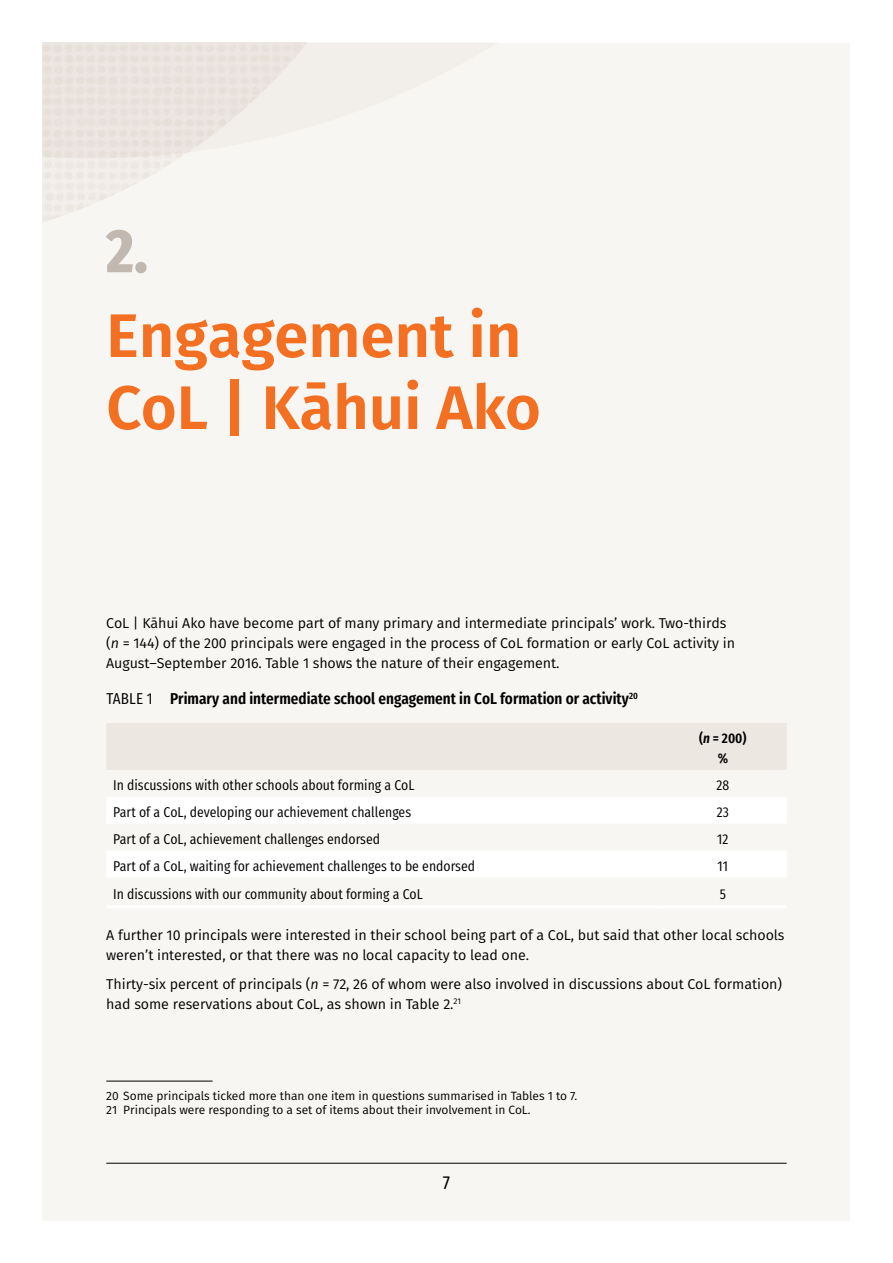
<style>
.page{position:relative;width:893px;height:1263px;background:#fff}
.page>*{position:absolute;margin:0;border:0;box-sizing:border-box;transform-origin:0 0}
.t1{font:600 61.5px/72px "Fira Sans";color:#f36f21}
.t2{font:800 61.5px "Fira Sans Condensed";color:#c1b8af}
.t3{font:18.75px "Fira Sans Condensed";color:#000}
.t4{font:600 15.75px "Fira Sans Condensed";color:#000}
.t5{font:14.25px/20.2px "Fira Sans";letter-spacing:-.005em;color:#000}
.t6{font:14.25px "Fira Sans Condensed";color:#000}
.t7{font:600 13.8px/20.2px "Fira Sans Condensed";color:#000;text-align:center}
.t8{font:12px/14.4px "Fira Sans";letter-spacing:-.005em;color:#000}
.s1{font-style:italic}
.s2{font-weight:400}
</style>
<div class="page">
<div style="left:43px;top:43px;width:807px;height:1177px;background:#f8f6f3"></div>
<svg style="left:43px;top:43px;width:265px;height:115px;fill:#ece5e1"></svg>
<hr style="left:106px;top:1163px;width:681px;height:1px;background:#000">
<div style="left:106px;top:723px;width:681px;height:47px;background:#ede7e1"></div>
<svg style="left:107px;top:797px;width:679px;height:80px;fill:#fff"></svg>
<hr style="left:106px;top:905px;width:553px;height:3px;background:#fff">
<hr style="left:659px;top:905px;width:128px;height:3px;background:#fff">
<hr style="left:106px;top:1081px;width:107px;height:1px;background:#000">
<h1 class="t2" style="left:106px;top:194px;width:43px">2.</h1>
<h1 class="t1" style="left:106px;top:296px;width:436px">Engagement in<br>CoL | Kāhui Ako</h1>
<p class="t5" style="left:106px;top:612px;width:630px">CoL | Kāhui Ako have become part of many primary and intermediate principals’ work. Two-thirds (<span class="s1">n</span> = 144) of the 200 principals were engaged in the process of CoL formation or early CoL activity in<br>August–September 2016. Table 1 shows the nature of their engagement.</p>
<p class="t4" style="left:106px;top:684px;width:533px"><span class="s2">TABLE 1</span> Primary and intermediate school engagement in CoL formation or activity<sup>20</sup></p>
<p class="t7" style="left:699px;top:726px;width:49px">(<span class="s1">n</span> = 200) %</p>
<p class="t6" style="left:113px;top:772px;width:303px">In discussions with other schools about forming a CoL</p>
<p class="t6" style="left:716px;top:772px;width:14px">28</p>
<p class="t6" style="left:113px;top:799px;width:300px">Part of a CoL, developing our achievement challenges</p>
<p class="t6" style="left:717px;top:799px;width:14px">23</p>
<p class="t6" style="left:113px;top:826px;width:269px">Part of a CoL, achievement challenges endorsed</p>
<p class="t6" style="left:717px;top:826px;width:13px">12</p>
<p class="t6" style="left:113px;top:853px;width:364px">Part of a CoL, waiting for achievement challenges to be endorsed</p>
<p class="t6" style="left:718px;top:853px;width:12px">11</p>
<p class="t6" style="left:113px;top:881px;width:311px">In discussions with our community about forming a CoL</p>
<p class="t6" style="left:720px;top:881px;width:8px">5</p>
<p class="t5" style="left:106px;top:924px;width:680px">A further 10 principals were interested in their school being part of a CoL, but said that other local schools weren’t interested, or that there was no local capacity to lead one.</p>
<p class="t5" style="left:106px;top:973px;width:677px">Thirty-six percent of principals (<span class="s1">n</span> = 72, 26 of whom were also involved in discussions about CoL formation) had some reservations about CoL, as shown in Table 2.<sup>21</sup></p>
<p class="t8" style="left:106px;top:1088px;width:472px">20 Some principals ticked more than one item in questions summarised in Tables 1 to 7.<br>21 Principals were responding to a set of items about their involvement in CoL.</p>
<h2 class="t3" style="left:443px;top:1165px;width:9px">7</h2>
</div>
